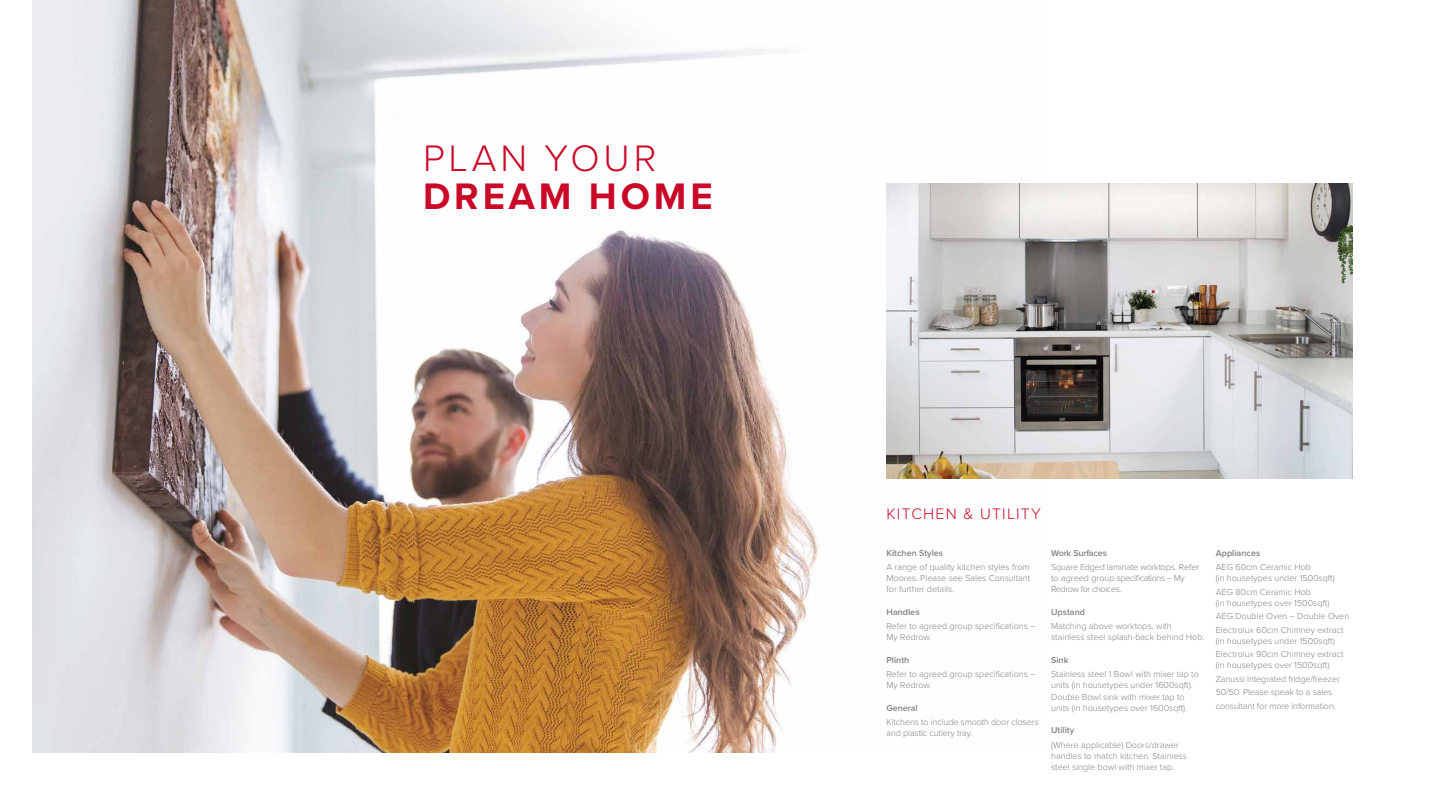
<style>
.page{position:relative;width:1440px;height:810px;background:#fff}
.page>*{position:absolute;margin:0;border:0;box-sizing:border-box;transform-origin:0 0}
.t1{font:700 38.25px "Proxima Nova";letter-spacing:.1em;color:#ca0928}
.t2{font:300 38.25px "Proxima Nova";letter-spacing:.1em;color:#ca0928}
.t3{font:300 15.75px "Proxima Nova";letter-spacing:.08em;color:#ca0928}
.t4{font:300 9px/11.2px "Proxima Nova";color:#828282}
.t5{font:300 9px/11.2px "Proxima Nova";letter-spacing:-.02em;color:#828282}
.t6{font:600 9px "Proxima Nova";color:#828282}
.t7{font:600 9px "Proxima Nova";letter-spacing:-.02em;color:#828282}
</style>
<div class="page">
<img style="left:32px;top:0;width:1015px;height:752px">
<img style="left:886px;top:184px;width:467px;height:294px">
<h1 class="t2" style="left:423px;top:130px;width:235px">PLAN YOUR</h1>
<h1 class="t1" style="left:423px;top:168px;width:291px">DREAM HOME</h1>
<h2 class="t3" style="left:886px;top:502px;width:156px">KITCHEN &amp; UTILITY</h2>
<p class="t6" style="left:886px;top:546px;width:58px">Kitchen Styles</p>
<p class="t4" style="left:886px;top:561px;width:145px;text-align:justify">A range of quality kitchen styles from Moores. Please see Sales Consultant for further details.</p>
<p class="t6" style="left:886px;top:605px;width:35px">Handles</p>
<p class="t4" style="left:886px;top:620px;width:150px">Refer to agreed group specifications –<br>My Redrow.</p>
<p class="t6" style="left:886px;top:653px;width:24px">Plinth</p>
<p class="t4" style="left:886px;top:668px;width:150px">Refer to agreed group specifications –<br>My Redrow.</p>
<p class="t6" style="left:886px;top:701px;width:33px">General</p>
<p class="t4" style="left:886px;top:716px;width:154px">Kitchens to include smooth door closers and plastic cutlery tray.</p>
<p class="t7" style="left:1051px;top:546px;width:57px">Work Surfaces</p>
<p class="t5" style="left:1051px;top:561px;width:150px">Square Edged laminate worktops. Refer to agreed group specifications – My<br>Redrow for choices.</p>
<p class="t6" style="left:1051px;top:605px;width:35px">Upstand</p>
<p class="t4" style="left:1051px;top:620px;width:155px">Matching above worktops, with stainless steel splash-back behind Hob.</p>
<p class="t6" style="left:1051px;top:653px;width:19px">Sink</p>
<p class="t4" style="left:1051px;top:668px;width:149px">Stainless steel 1 Bowl with mixer tap to units (in housetypes under 1600sqft).<br>Double Bowl sink with mixer tap to units (in housetypes over 1600sqft).</p>
<p class="t6" style="left:1051px;top:724px;width:25px">Utility</p>
<p class="t4" style="left:1051px;top:739px;width:137px">(Where applicable) Doors/drawer handles to match kitchen. Stainless steel single bowl with mixer tap.</p>
<p class="t6" style="left:1216px;top:546px;width:46px">Appliances</p>
<p class="t4" style="left:1216px;top:561px;width:121px">AEG 60cm Ceramic Hob<br>(in housetypes under 1500sqft)</p>
<p class="t4" style="left:1216px;top:585px;width:115px">AEG 80cm Ceramic Hob<br>(in housetypes over 1500sqft)</p>
<p class="t4" style="left:1216px;top:609px;width:135px;line-height:13.4px">AEG Double Oven – Double Oven<br>Electrolux 60cm Chimney extract</p>
<p class="t4" style="left:1216px;top:634px;width:129px;line-height:13.4px">(in housetypes under 1500sqft)<br>Electrolux 90cm Chimney extract</p>
<p class="t4" style="left:1216px;top:658px;width:126px;line-height:13.4px">(in housetypes over 1500sqft)<br>Zanussi Integrated fridge/freezer<br>50/50. Please speak to a sales consultant for more information.</p>
</div>
